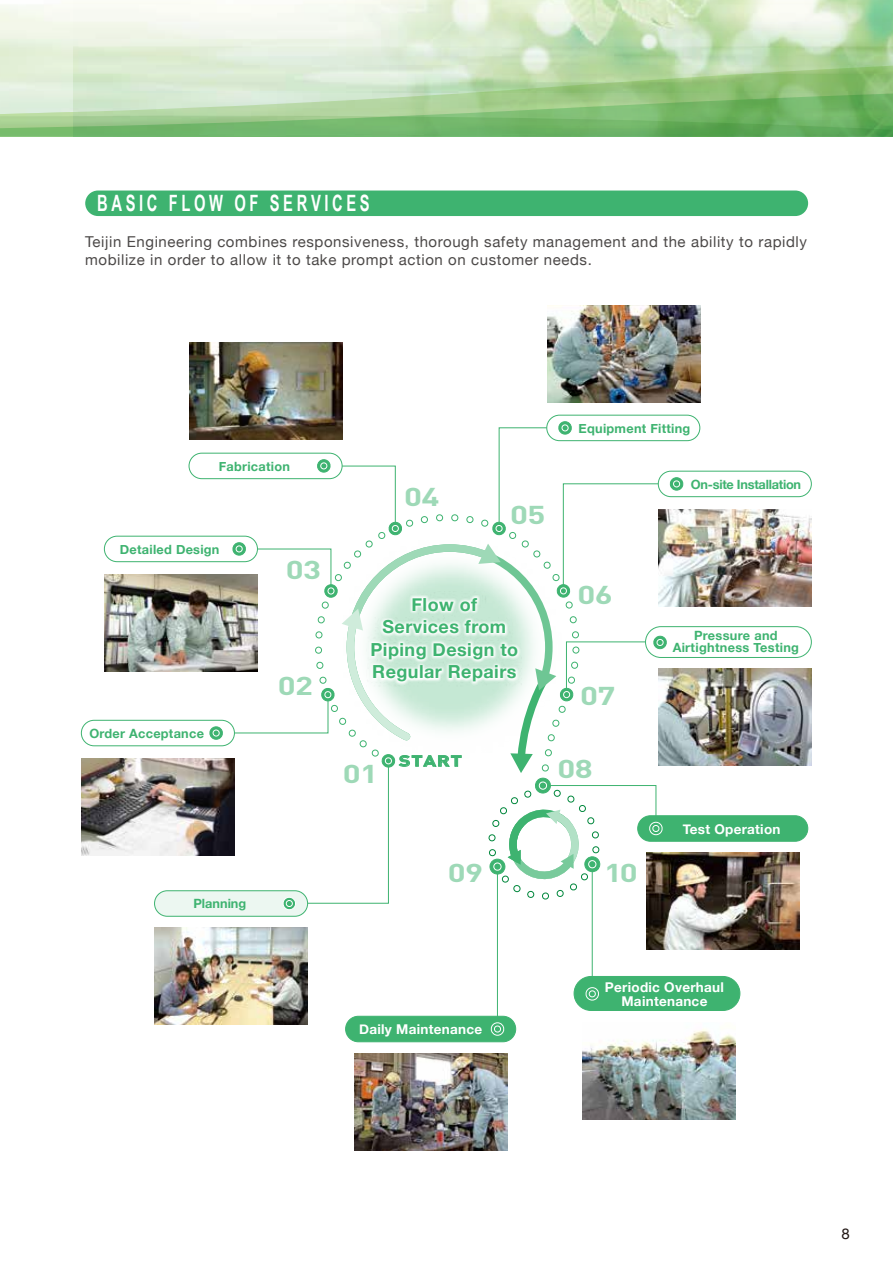
<style>
.page{position:relative;width:893px;height:1263px;background:#fff}
.page>*{position:absolute;margin:0;border:0;box-sizing:border-box;transform-origin:0 0}
.t1{font:700 25.5px "DIN Pro";letter-spacing:-.02em;color:#9ed9b7;scale:1.3 1}
.t2{font:700 22.5px "Arial Narrow";letter-spacing:.2em;color:#fff;scale:.8 1}
.t3{font:700 18px/22.5px "Helvetica Neue";letter-spacing:.025em;color:#3eb370;text-align:center}
.t4{font:15px/18px "Helvetica Neue";letter-spacing:.04em;color:#4c4948}
.t5{font:700 15px "DIN Pro";letter-spacing:.05em;color:#3eb370;scale:1.3 1}
.t6{font:15px "Helvetica Neue";color:#221815}
.t7{font:700 13.5px/14.2px "Helvetica Neue";letter-spacing:.02em;color:#fff;text-align:center}
.t8{font:700 12.75px/12px "Helvetica Neue";letter-spacing:.02em;color:#3eb370;text-align:center}
.t9{font:700 12.75px "Helvetica Neue";letter-spacing:-.02em;color:#3eb370}
.t10{font:700 12.75px "Helvetica Neue";color:#3eb370}
</style>
<div class="page">
<hr style="left:497px;top:864px;width:1px;height:153px;background:#3eb370">
<div style="left:155px;top:891px;width:153px;height:25px;background:#ecf7f1;border-radius:13px"></div>
<div style="left:154px;top:890px;width:154px;height:27px;border:1px solid #3eb370;border-radius:13px"></div>
<div style="left:81px;top:720px;width:154px;height:26px;border:1px solid #3eb370;border-radius:13px"></div>
<div style="left:546px;top:415px;width:154px;height:26px;border:1px solid #3eb370;border-radius:13px"></div>
<div style="left:658px;top:471px;width:154px;height:26px;border:1px solid #3eb370;border-radius:13px"></div>
<div style="left:645px;top:626px;width:167px;height:32px;border:1px solid #3eb370;border-radius:15px"></div>
<div style="left:104px;top:536px;width:154px;height:26px;border:1px solid #3eb370;border-radius:13px"></div>
<div style="left:346px;top:1016px;width:170px;height:26px;background:#3eb370;border-radius:13px"></div>
<div style="left:345px;top:1016px;width:171px;height:26px;border:1px solid #3eb370;border-radius:13px"></div>
<svg style="left:491px;top:1022px;width:14px;height:13px"></svg>
<div style="left:638px;top:816px;width:170px;height:25px;background:#3eb370;border-radius:13px"></div>
<div style="left:637px;top:815px;width:171px;height:27px;border:1px solid #3eb370;border-radius:13px"></div>
<hr style="left:592px;top:864px;width:1px;height:124px;background:#3eb370">
<img style="left:548px;top:305px;width:153px;height:97px">
<img style="left:81px;top:758px;width:128px;height:97px">
<img style="left:154px;top:927px;width:153px;height:97px">
<img style="left:189px;top:343px;width:153px;height:96px">
<img style="left:684px;top:509px;width:127px;height:97px">
<img style="left:104px;top:574px;width:105px;height:97px">
<img style="left:354px;top:1053px;width:153px;height:97px">
<img style="left:583px;top:1029px;width:153px;height:91px">
<img style="left:646px;top:853px;width:153px;height:97px">
<img style="left:684px;top:668px;width:127px;height:97px">
<svg style="left:209px;top:421px;width:475px;height:489px"></svg>
<img style="left:315px;top:540px;width:260px;height:203px">
<div style="left:85px;top:191px;width:723px;height:25px;background:#3eb370;border-radius:13px"></div>
<div style="left:574px;top:976px;width:166px;height:34px;background:#3eb370;border-radius:17px"></div>
<div style="left:574px;top:976px;width:166px;height:35px;border:1px solid #3eb370;border-radius:17px"></div>
<svg style="left:585px;top:987px;width:14px;height:13px"></svg>
<div style="left:0;top:46px;width:74px;height:40px;background:#e3f0d8"></div>
<svg style="left:0;top:86px;width:74px;height:50px"></svg>
<img style="left:74px;top:0;width:819px;height:136px">
<h2 class="t2" style="left:97px;top:187px;width:342px">BASIC FLOW OF SERVICES</h2>
<p class="t4" style="left:85px;top:234px;width:723px">Teijin Engineering combines responsiveness, thorough safety management and the ability to rapidly mobilize in order to allow it to take prompt action on customer needs.</p>
<p class="t8" style="left:219px;top:460px;width:73px">Fabrication</p>
<p class="t8" style="left:120px;top:543px;width:101px">Detailed Design</p>
<p class="t8" style="left:89px;top:727px;width:116px">Order Acceptance</p>
<h1 class="t1" style="left:286px;top:552px;width:29px">03</h1>
<h1 class="t1" style="left:278px;top:669px;width:29px">02</h1>
<p class="t10" style="left:193px;top:893px;width:54px">Planning</p>
<h1 class="t1" style="left:404px;top:479px;width:29px">04</h1>
<h1 class="t1" style="left:510px;top:498px;width:29px">05</h1>
<p class="t8" style="left:579px;top:422px;width:113px">Equipment Fitting</p>
<p class="t9" style="left:691px;top:474px;width:112px">On-site Installation</p>
<p class="t3" style="left:370px;top:594px;width:149px">Flow of<br>Services from<br>Piping Design to<br>Regular Repairs</p>
<h1 class="t1" style="left:343px;top:756px;width:29px">01</h1>
<p class="t5" style="left:399px;top:751px;width:50px">START</p>
<h1 class="t1" style="left:577px;top:577px;width:29px">06</h1>
<h1 class="t1" style="left:580px;top:678px;width:29px">07</h1>
<h1 class="t1" style="left:557px;top:751px;width:29px">08</h1>
<p class="t8" style="left:673px;top:629px;width:128px">Pressure and<br>Airtightness Testing</p>
<p class="t7" style="left:683px;top:822px;width:99px">Test Operation</p>
<h1 class="t1" style="left:448px;top:855px;width:29px">09</h1>
<h1 class="t1" style="left:604px;top:855px;width:27px">10</h1>
<p class="t7" style="left:359px;top:1022px;width:125px">Daily Maintenance</p>
<p class="t7" style="left:605px;top:980px;width:121px">Periodic Overhaul<br>Maintenance</p>
<p class="t6" style="left:841px;top:1222px;width:10px">8</p>
</div>
